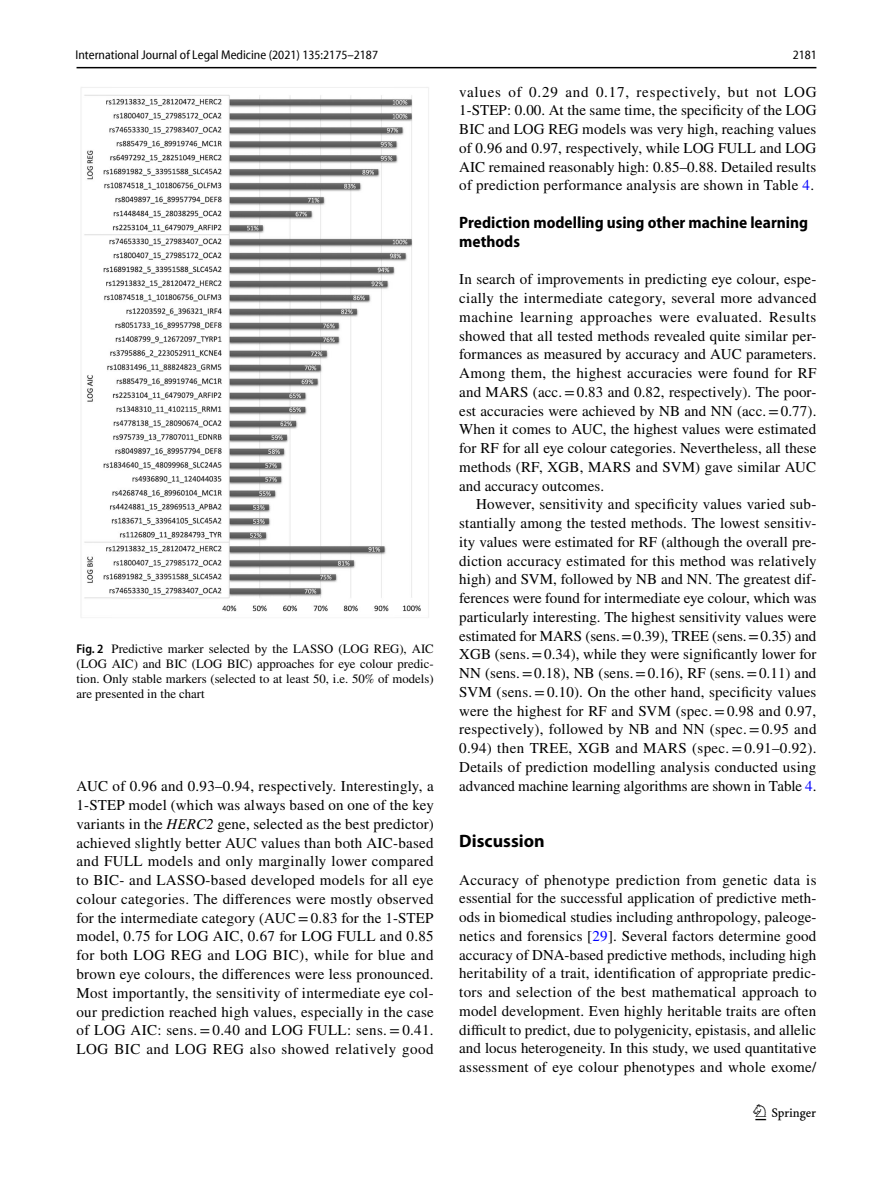
<style>
.page{position:relative;width:893px;height:1187px;background:#fff}
.page>*{position:absolute;margin:0;border:0;box-sizing:border-box;transform-origin:0 0}
.t1{font:22.5px "Springnew Regular 3";color:#000}
.t2{font:700 18px "Myriad Pro";color:#000}
.t3{font:700 semi-condensed 16.5px/18.8px "Myriad Pro";color:#000}
.t4{font:15px/18.8px "STIX";letter-spacing:.015em;color:#000;text-align:justify}
.t5{font:12.75px/15px "STIX";color:#000;text-align:justify}
.t6{font:semi-condensed 12.75px "Myriad Pro Unic";color:#000}
.s1{font-family:"Myriad Pro";font-weight:600;font-stretch:semi-condensed}
.s2{font-style:italic}
.s3{color:#00f}
</style>
<div class="page">
<hr style="left:77px;top:67px;width:739px;height:1px;background:#000">
<img style="left:81px;top:87px;width:348px;height:531px">
<p class="t6" style="left:76px;top:50px;width:304px">International Journal of Legal Medicine (2021) 135:2175–2187</p>
<p class="t6" style="left:793px;top:50px;width:26px">2181</p>
<p class="t5" style="left:77px;top:642px;width:359px"><span class="s1">Fig. 2</span> Predictive marker selected by the LASSO (LOG REG), AIC (LOG AIC) and BIC (LOG BIC) approaches for eye colour predic&shy;tion. Only stable markers (selected to at least 50, i.e. 50% of models) are presented in the chart</p>
<p class="t4" style="left:77px;top:778px;width:359px">AUC of 0.96 and 0.93–0.94, respectively. Interestingly, a 1-STEP model (which was always based on one of the key variants in the <span class="s2">HERC2</span> gene, selected as the best predictor) achieved slightly better AUC values than both AIC-based and FULL models and only marginally lower compared to BIC- and LASSO-based developed models for all eye colour categories. The differences were mostly observed for the intermediate category (AUC=0.83 for the 1-STEP model, 0.75 for LOG AIC, 0.67 for LOG FULL and 0.85 for both LOG REG and LOG BIC), while for blue and brown eye colours, the differences were less pronounced.<br>Most importantly, the sensitivity of intermediate eye col&shy;our prediction reached high values, especially in the case of LOG AIC: sens.=0.40 and LOG FULL: sens.=0.41.<br>LOG BIC and LOG REG also showed relatively good</p>
<p class="t4" style="left:459px;top:83px;width:359px">values of 0.29 and 0.17, respectively, but not LOG 1-STEP: 0.00. At the same time, the specificity of the LOG BIC and LOG REG models was very high, reaching values of 0.96 and 0.97, respectively, while LOG FULL and LOG AIC remained reasonably high: 0.85–0.88. Detailed results of prediction performance analysis are shown in Table <span class="s3">4</span>.</p>
<p class="t3" style="left:459px;top:213px;width:350px">Prediction modelling using other machine learning methods</p>
<p class="t4" style="left:459px;top:271px;width:359px">In search of improvements in predicting eye colour, espe&shy;cially the intermediate category, several more advanced machine learning approaches were evaluated. Results showed that all tested methods revealed quite similar per&shy;formances as measured by accuracy and AUC parameters.<br>Among them, the highest accuracies were found for RF and MARS (acc.=0.83 and 0.82, respectively). The poor&shy;est accuracies were achieved by NB and NN (acc.=0.77).<br>When it comes to AUC, the highest values were estimated for RF for all eye colour categories. Nevertheless, all these methods (RF, XGB, MARS and SVM) gave similar AUC and accuracy outcomes.</p>
<p class="t4" style="left:459px;top:496px;width:359px;text-indent:17px">However, sensitivity and specificity values varied sub&shy;stantially among the tested methods. The lowest sensitiv&shy;ity values were estimated for RF (although the overall pre&shy;diction accuracy estimated for this method was relatively high) and SVM, followed by NB and NN. The greatest dif&shy;ferences were found for intermediate eye colour, which was particularly interesting. The highest sensitivity values were estimated for MARS (sens.=0.39), TREE (sens.=0.35) and XGB (sens.=0.34), while they were significantly lower for NN (sens.=0.18), NB (sens.=0.16), RF (sens.=0.11) and SVM (sens.=0.10). On the other hand, specificity values were the highest for RF and SVM (spec.=0.98 and 0.97, respectively), followed by NB and NN (spec.=0.95 and 0.94) then TREE, XGB and MARS (spec.=0.91–0.92).<br>Details of prediction modelling analysis conducted using advanced machine learning algorithms are shown in Table <span class="s3">4</span>.</p>
<p class="t2" style="left:459px;top:829px;width:87px">Discussion</p>
<p class="t4" style="left:459px;top:871px;width:359px">Accuracy of phenotype prediction from genetic data is essential for the successful application of predictive meth&shy;ods in biomedical studies including anthropology, paleoge&shy;netics and forensics [<span class="s3">29</span>]. Several factors determine good accuracy of DNA-based predictive methods, including high heritability of a trait, identification of appropriate predic&shy;tors and selection of the best mathematical approach to model development. Even highly heritable traits are often difficult to predict, due to polygenicity, epistasis, and allelic and locus heterogeneity. In this study, we used quantitative assessment of eye colour phenotypes and whole exome/</p>
<h1 class="t1" style="left:755px;top:1104px;width:62px">1 3</h1>
</div>
